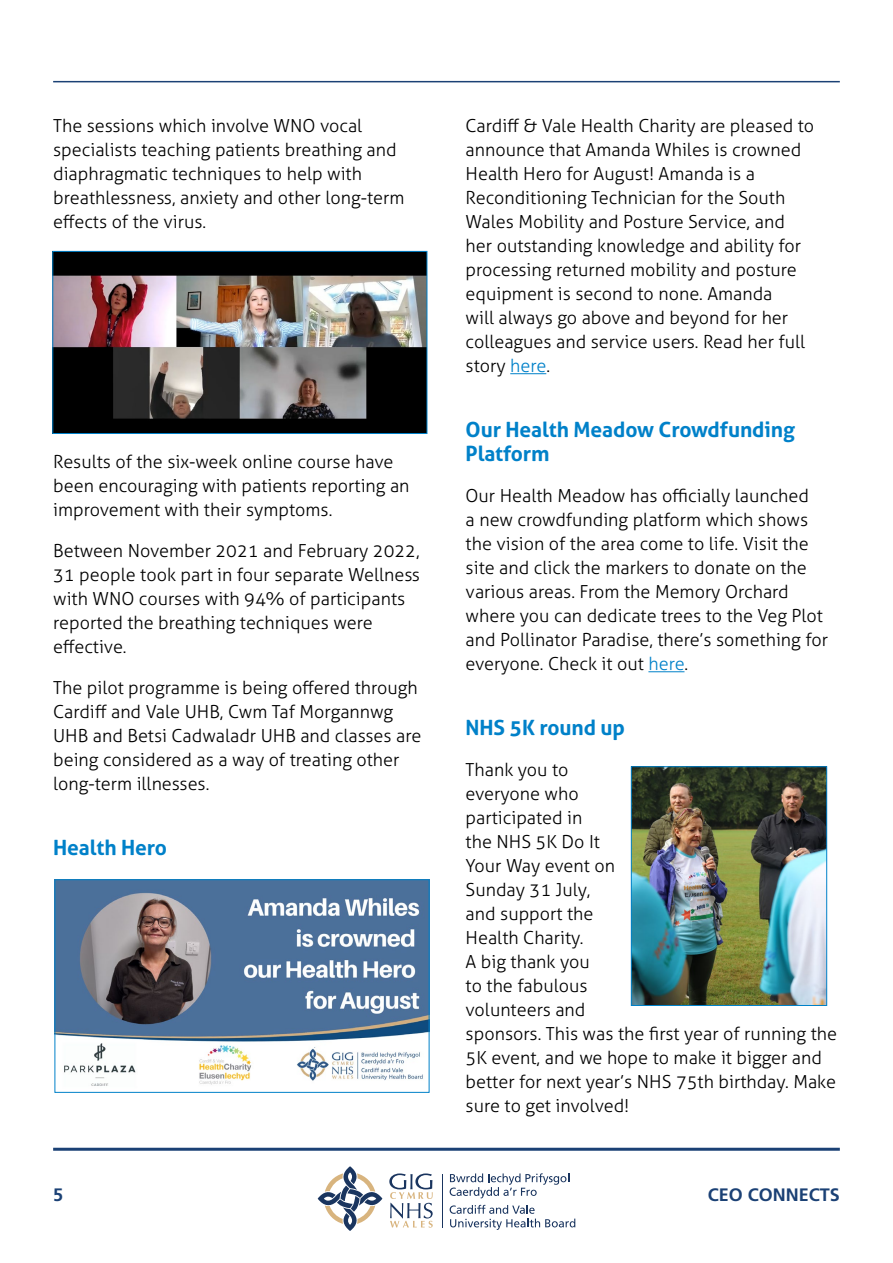
<style>
.page{position:relative;width:893px;height:1263px;background:#fff}
.page>*{position:absolute;margin:0;border:0;box-sizing:border-box;transform-origin:0 0}
.t1{font:700 21px/24px "Aller";letter-spacing:-.005em;color:#0081c9}
.t2{font:300 18px/24px "Aller";color:#000}
.t3{font:700 18px "Frutiger";color:#1b4175}
.s1{color:#0081c9}
</style>
<div class="page">
<hr style="left:53px;top:81px;width:787px;height:1px;background:#1b4175">
<svg style="left:318px;top:1166px;width:64px;height:65px"></svg>
<svg style="left:389px;top:1173px;width:44px;height:54px"></svg>
<hr style="left:442px;top:1173px;width:1px;height:54px;background:#1a355f">
<svg style="left:450px;top:1173px;width:119px;height:25px"></svg>
<svg style="left:450px;top:1205px;width:125px;height:25px"></svg>
<hr style="left:53px;top:1148px;width:787px;height:3px;background:#1b4175">
<hr style="left:510px;top:373px;width:36px;height:1px;background:#0081c9">
<hr style="left:648px;top:671px;width:36px;height:1px;background:#0081c9">
<img style="left:57px;top:881px;width:370px;height:205px">
<div style="left:55px;top:879px;width:374px;height:214px;border:1px solid #0081c9"></div>
<img style="left:54px;top:253px;width:371px;height:179px">
<div style="left:52px;top:251px;width:375px;height:183px;border:1px solid #0081c9"></div>
<img style="left:633px;top:768px;width:192px;height:236px">
<div style="left:631px;top:766px;width:196px;height:240px;border:1px solid #0081c9"></div>
<p class="t2" style="left:53px;top:114px;width:353px">The sessions which involve WNO vocal specialists teaching patients breathing and diaphragmatic techniques to help with breathlessness, anxiety and other long-term effects of the virus.</p>
<p class="t2" style="left:53px;top:450px;width:358px">Results of the six-week online course have been encouraging with patients reporting an improvement with their symptoms.</p>
<p class="t2" style="left:53px;top:539px;width:368px">Between November 2021 and February 2022, 31 people took part in four separate Wellness with WNO courses with 94% of participants reported the breathing techniques were effective.</p>
<p class="t2" style="left:53px;top:676px;width:370px">The pilot programme is being offered through Cardiff and Vale UHB, Cwm Taf Morgannwg UHB and Betsi Cadwaladr UHB and classes are being considered as a way of treating other long-term illnesses.</p>
<p class="t1" style="left:53px;top:836px;width:115px">Health Hero</p>
<p class="t2" style="left:466px;top:114px;width:350px">Cardiff &amp; Vale Health Charity are pleased to announce that Amanda Whiles is crowned Health Hero for August! Amanda is a Reconditioning Technician for the South Wales Mobility and Posture Service, and her outstanding knowledge and ability for processing returned mobility and posture equipment is second to none. Amanda<br>will always go above and beyond for her colleagues and service users. Read her full story <span class="s1">here</span>.</p>
<p class="t1" style="left:466px;top:418px;width:331px">Our Health Meadow Crowdfunding<br>Platform</p>
<p class="t2" style="left:466px;top:484px;width:364px">Our Health Meadow has officially launched<br>a new crowdfunding platform which shows the vision of the area come to life. Visit the site and click the markers to donate on the various areas. From the Memory Orchard where you can dedicate trees to the Veg Plot and Pollinator Paradise, there’s something for everyone. Check it out <span class="s1">here</span>.</p>
<p class="t1" style="left:466px;top:716px;width:161px">NHS 5K round up</p>
<p class="t2" style="left:466px;top:758px;width:373px">Thank you to<br>everyone who<br>participated in<br>the NHS 5K Do It<br>Your Way event on<br>Sunday 31 July,<br>and support the<br>Health Charity.<br>A big thank you<br>to the fabulous<br>volunteers and<br>sponsors. This was the first year of running the<br>5K event, and we hope to make it bigger and better for next year’s NHS 75th birthday. Make sure to get involved!</p>
<p class="t3" style="left:53px;top:1184px;width:12px">5</p>
<p class="t3" style="left:708px;top:1184px;width:134px">CEO CONNECTS</p>
</div>
